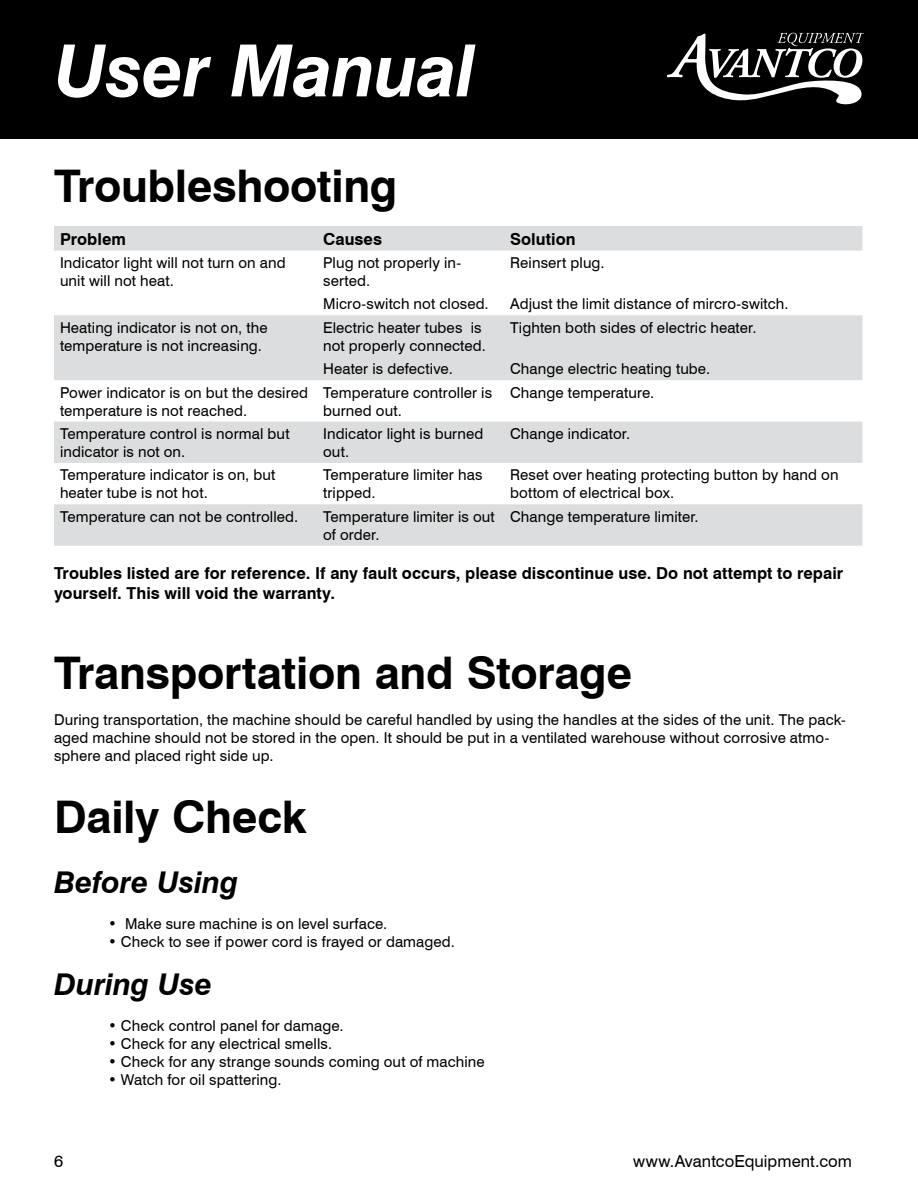
<style>
.page{position:relative;width:918px;height:1188px;background:#fff}
.page>*{position:absolute;margin:0;border:0;box-sizing:border-box;transform-origin:0 0}
.t1{font:italic 700 72px "Swiss 721 BT";letter-spacing:-.01em;color:#fff}
.t2{font:700 45px "Swiss 721 BT";letter-spacing:-.005em;color:#000}
.t3{font:italic 700 30px "Swiss 721 BT";letter-spacing:-.005em;color:#000}
.t4{font:700 16.5px/19.8px "Swiss 721 BT";letter-spacing:.005em;color:#000}
.t5{font:16.5px "Swiss 721 BT";letter-spacing:.005em;color:#000}
.t6{font:15px/18px "Swiss 721 BT";letter-spacing:.01em;color:#000}
</style>
<div class="page">
<div style="left:0;top:0;width:918px;height:138px;background:#000"></div>
<svg style="left:667px;top:33px;width:197px;height:72px"></svg>
<svg style="left:54px;top:226px;width:808px;height:320px;fill:#dcddde"></svg>
<h1 class="t1" style="left:54px;top:27px;width:423px">User Manual</h1>
<h2 class="t2" style="left:54px;top:159px;width:345px">Troubleshooting</h2>
<p class="t4" style="left:60px;top:229px;width:67px">Problem</p>
<p class="t4" style="left:323px;top:229px;width:60px">Causes</p>
<p class="t4" style="left:510px;top:229px;width:67px">Solution</p>
<p class="t6" style="left:60px;top:253px;width:227px">Indicator light will not turn on and unit will not heat.</p>
<p class="t6" style="left:323px;top:253px;width:139px">Plug not properly in&shy;serted.</p>
<p class="t6" style="left:510px;top:253px;width:96px">Reinsert plug.</p>
<p class="t6" style="left:323px;top:295px;width:167px">Micro-switch not closed.</p>
<p class="t6" style="left:510px;top:295px;width:280px">Adjust the limit distance of mircro-switch.</p>
<p class="t6" style="left:60px;top:318px;width:209px">Heating indicator is not on, the temperature is not increasing.</p>
<p class="t6" style="left:323px;top:318px;width:164px">Electric heater tubes is not properly connected.</p>
<p class="t6" style="left:510px;top:318px;width:248px">Tighten both sides of electric heater.</p>
<p class="t6" style="left:323px;top:360px;width:131px">Heater is defective.</p>
<p class="t6" style="left:510px;top:360px;width:202px">Change electric heating tube.</p>
<p class="t6" style="left:60px;top:383px;width:250px">Power indicator is on but the desired temperature is not reached.</p>
<p class="t6" style="left:323px;top:383px;width:171px">Temperature controller is burned out.</p>
<p class="t6" style="left:510px;top:383px;width:146px">Change temperature.</p>
<p class="t6" style="left:60px;top:424px;width:231px">Temperature control is normal but indicator is not on.</p>
<p class="t6" style="left:323px;top:424px;width:162px">Indicator light is burned out.</p>
<p class="t6" style="left:510px;top:424px;width:121px">Change indicator.</p>
<p class="t6" style="left:60px;top:466px;width:217px">Temperature indicator is on, but heater tube is not hot.</p>
<p class="t6" style="left:323px;top:466px;width:161px">Temperature limiter has tripped.</p>
<p class="t6" style="left:510px;top:466px;width:330px">Reset over heating protecting button by hand on bottom of electrical box.</p>
<p class="t6" style="left:60px;top:507px;width:240px">Temperature can not be controlled.</p>
<p class="t6" style="left:323px;top:507px;width:173px">Temperature limiter is out of order.</p>
<p class="t6" style="left:510px;top:507px;width:190px">Change temperature limiter.</p>
<p class="t4" style="left:54px;top:563px;width:791px">Troubles listed are for reference. If any fault occurs, please discontinue use. Do not attempt to repair yourself. This will void the warranty.</p>
<h2 class="t2" style="left:54px;top:646px;width:580px">Transportation and Storage</h2>
<p class="t6" style="left:54px;top:711px;width:793px">During transportation, the machine should be careful handled by using the handles at the sides of the unit. The pack&shy;aged machine should not be stored in the open. It should be put in a ventilated warehouse without corrosive atmo&shy;sphere and placed right side up.</p>
<h2 class="t2" style="left:54px;top:790px;width:254px">Daily Check</h2>
<h3 class="t3" style="left:54px;top:864px;width:186px">Before Using</h3>
<p class="t6" style="left:108px;top:915px;width:281px">• Make sure machine is on level surface.</p>
<p class="t6" style="left:108px;top:933px;width:348px">• Check to see if power cord is frayed or damaged.</p>
<h3 class="t3" style="left:54px;top:966px;width:160px">During Use</h3>
<p class="t6" style="left:108px;top:1017px;width:237px">• Check control panel for damage.</p>
<p class="t6" style="left:108px;top:1035px;width:226px">• Check for any electrical smells.</p>
<p class="t6" style="left:108px;top:1053px;width:378px">• Check for any strange sounds coming out of machine</p>
<p class="t6" style="left:108px;top:1071px;width:175px">• Watch for oil spattering.</p>
<p class="t5" style="left:54px;top:1151px;width:11px">6</p>
<p class="t5" style="left:633px;top:1151px;width:220px">www.AvantcoEquipment.com</p>
</div>
